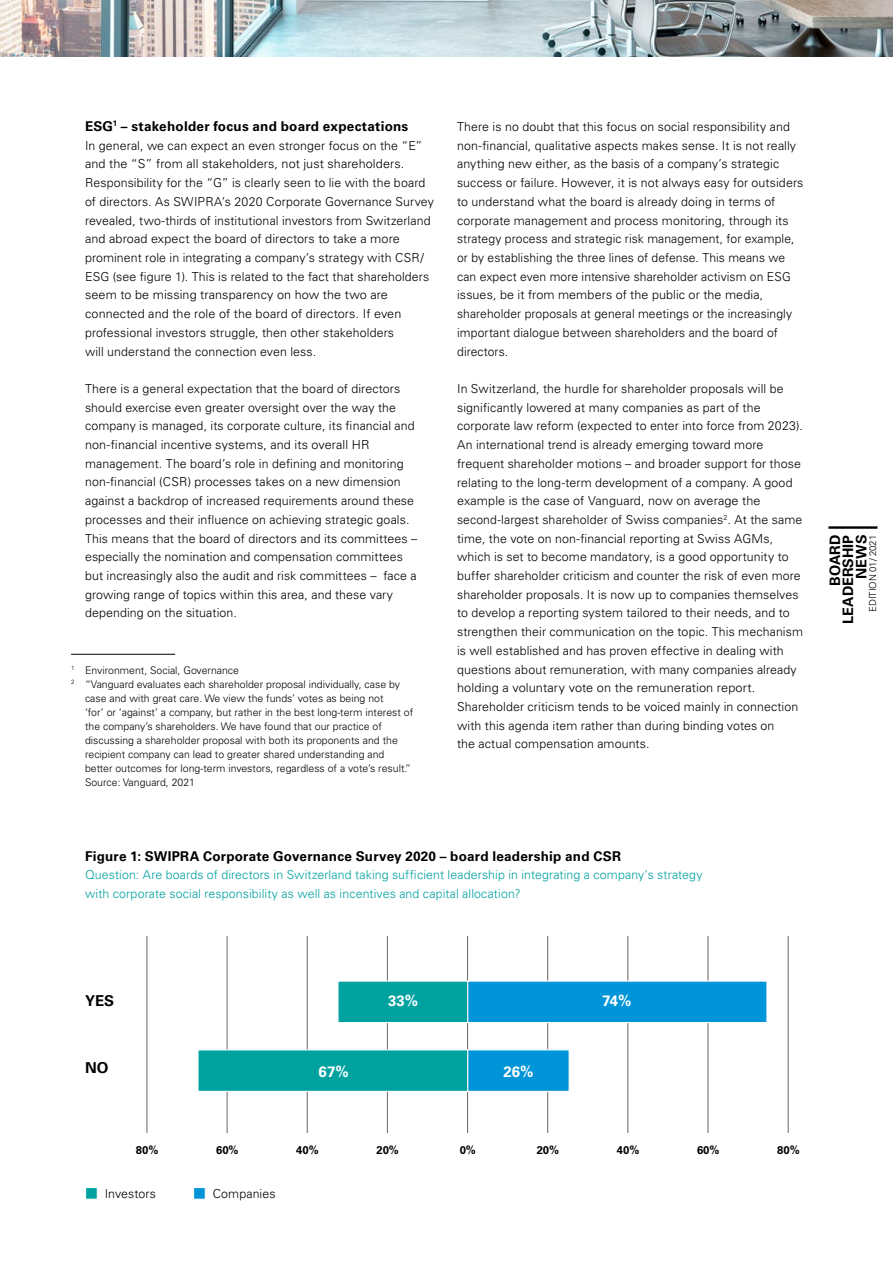
<style>
.page{position:relative;width:893px;height:1263px;background:#fff}
.page>*{position:absolute;margin:0;border:0;box-sizing:border-box;transform-origin:0 0}
.t1{font:700 15px "Univers LT Std";color:#fff}
.t2{font:700 15px "Univers LT Std";color:#000}
.t3{font:700 14.4px/13.2px "Univers LT Std";color:#000;text-align:right}
.t4{font:700 13.5px "Univers LT Std";letter-spacing:.02em;color:#000}
.t5{font:300 12.3px/18.8px "Univers LT Std";letter-spacing:.005em;color:#000}
.t6{font:300 12.3px/18.8px "Univers LT Std";letter-spacing:.01em;color:#00a2a0}
.t7{font:700 11.25px "Univers LT Std";color:#000}
.t8{font:300 10.5px "Univers LT Std";color:#000}
.t9{font:300 9.6px "Univers LT Std";color:#000}
</style>
<div class="page">
<hr style="left:547px;top:936px;width:1px;height:197px;background:#6a6762">
<hr style="left:147px;top:936px;width:1px;height:197px;background:#6a6762">
<hr style="left:227px;top:936px;width:1px;height:197px;background:#6a6762">
<hr style="left:307px;top:936px;width:1px;height:197px;background:#6a6762">
<hr style="left:387px;top:936px;width:1px;height:197px;background:#6a6762">
<hr style="left:467px;top:936px;width:1px;height:197px;background:#6a6762">
<hr style="left:628px;top:936px;width:1px;height:197px;background:#6a6762">
<hr style="left:708px;top:936px;width:1px;height:197px;background:#6a6762">
<hr style="left:788px;top:936px;width:1px;height:197px;background:#6a6762">
<div style="left:467px;top:1049px;width:103px;height:43px;background:#0095d8;border:1px solid #fff"></div>
<div style="left:197px;top:1049px;width:271px;height:43px;background:#00a2a0;border:1px solid #fff"></div>
<div style="left:337px;top:980px;width:131px;height:43px;background:#00a2a0;border:1px solid #fff"></div>
<div style="left:467px;top:980px;width:300px;height:43px;background:#0095d8;border:1px solid #fff"></div>
<div style="left:85px;top:1187px;width:13px;height:13px;background:#00a2a0;border:1px solid #fff"></div>
<div style="left:193px;top:1187px;width:13px;height:13px;background:#0095d8;border:1px solid #fff"></div>
<hr style="left:71px;top:654px;width:104px;height:1px;background:#000">
<img style="left:0;top:0;width:893px;height:56px">
<hr style="left:828px;top:526px;width:49px;height:3px;background:#000">
<p class="t4" style="left:85px;top:118px;width:325px">ESG<sup>1</sup> – stakeholder focus and board expectations</p>
<p class="t5" style="left:85px;top:136px;width:350px">In general, we can expect an even stronger focus on the “E” and the “S” from all stakeholders, not just shareholders.<br>Responsibility for the “G” is clearly seen to lie with the board of directors. As SWIPRA’s 2020 Corporate Governance Survey revealed, two-thirds of institutional investors from Switzerland and abroad expect the board of directors to take a more prominent role in integrating a company’s strategy with CSR/ ESG (see figure 1). This is related to the fact that shareholders seem to be missing transparency on how the two are connected and the role of the board of directors. If even professional investors struggle, then other stakeholders<br>will understand the connection even less.</p>
<p class="t5" style="left:85px;top:379px;width:334px">There is a general expectation that the board of directors should exercise even greater oversight over the way the company is managed, its corporate culture, its financial and non-financial incentive systems, and its overall HR management. The board’s role in defining and monitoring non-financial (CSR) processes takes on a new dimension against a backdrop of increased requirements around these processes and their influence on achieving strategic goals.<br>This means that the board of directors and its committees – especially the nomination and compensation committees but increasingly also the audit and risk committees – face a growing range of topics within this area, and these vary depending on the situation.</p>
<p class="t8" style="left:71px;top:663px;width:170px"><sup>1</sup> Environment, Social, Governance</p>
<p class="t8" style="left:71px;top:677px;width:330px"><sup>2</sup> “Vanguard evaluates each shareholder proposal individually, case by</p>
<p class="t8" style="left:85px;top:692px;width:300px">case and with great care. We view the funds’ votes as being not</p>
<p class="t8" style="left:85px;top:706px;width:330px">‘for’ or ‘against’ a company, but rather in the best long-term interest of</p>
<p class="t8" style="left:85px;top:720px;width:298px">the company’s shareholders. We have found that our practice of</p>
<p class="t8" style="left:85px;top:734px;width:314px">discussing a shareholder proposal with both its proponents and the</p>
<p class="t8" style="left:85px;top:748px;width:301px">recipient company can lead to greater shared understanding and</p>
<p class="t8" style="left:85px;top:762px;width:327px">better outcomes for long-term investors, regardless of a vote’s result.”</p>
<p class="t8" style="left:85px;top:776px;width:112px">Source: Vanguard, 2021</p>
<p class="t5" style="left:457px;top:117px;width:348px">There is no doubt that this focus on social responsibility and non-financial, qualitative aspects makes sense. It is not really anything new either, as the basis of a company’s strategic success or failure. However, it is not always easy for outsiders to understand what the board is already doing in terms of corporate management and process monitoring, through its strategy process and strategic risk management, for example, or by establishing the three lines of defense. This means we can expect even more intensive shareholder activism on ESG issues, be it from members of the public or the media, shareholder proposals at general meetings or the increasingly important dialogue between shareholders and the board of directors.</p>
<p class="t5" style="left:457px;top:379px;width:347px">In Switzerland, the hurdle for shareholder proposals will be significantly lowered at many companies as part of the corporate law reform (expected to enter into force from 2023).<br>An international trend is already emerging toward more frequent shareholder motions – and broader support for those relating to the long-term development of a company. A good example is the case of Vanguard, now on average the second-largest shareholder of Swiss companies<sup>2</sup>. At the same time, the vote on non-financial reporting at Swiss AGMs, which is set to become mandatory, is a good opportunity to buffer shareholder criticism and counter the risk of even more shareholder proposals. It is now up to companies themselves to develop a reporting system tailored to their needs, and to strengthen their communication on the topic. This mechanism is well established and has proven effective in dealing with questions about remuneration, with many companies already holding a voluntary vote on the remuneration report.<br>Shareholder criticism tends to be voiced mainly in connection with this agenda item rather than during binding votes on<br>the actual compensation amounts.</p>
<p class="t4" style="left:85px;top:848px;width:537px">Figure 1: SWIPRA Corporate Governance Survey 2020 – board leadership and CSR</p>
<p class="t6" style="left:85px;top:866px;width:619px">Question: Are boards of directors in Switzerland taking sufficient leadership in integrating a company’s strategy with corporate social responsibility as well as incentives and capital allocation?</p>
<p class="t3" style="left:828px;top:623px;width:90px;rotate:-90deg">BOARD<br>LEADERSHIP<br>NEWS</p>
<p class="t9" style="left:867px;top:612px;width:79px;rotate:-90deg">EDITION 01/ 2021</p>
<p class="t2" style="left:85px;top:992px;width:31px">YES</p>
<p class="t2" style="left:85px;top:1059px;width:25px">NO</p>
<p class="t1" style="left:319px;top:1062px;width:32px">67%</p>
<p class="t1" style="left:388px;top:992px;width:32px">33%</p>
<p class="t1" style="left:504px;top:1062px;width:32px">26%</p>
<p class="t1" style="left:602px;top:992px;width:31px">74%</p>
<p class="t7" style="left:136px;top:1143px;width:24px">80%</p>
<p class="t7" style="left:216px;top:1143px;width:24px">60%</p>
<p class="t7" style="left:296px;top:1143px;width:24px">40%</p>
<p class="t7" style="left:376px;top:1143px;width:24px">20%</p>
<p class="t7" style="left:460px;top:1143px;width:18px">0%</p>
<p class="t7" style="left:537px;top:1143px;width:24px">20%</p>
<p class="t7" style="left:617px;top:1143px;width:24px">40%</p>
<p class="t7" style="left:697px;top:1143px;width:24px">60%</p>
<p class="t7" style="left:777px;top:1143px;width:24px">80%</p>
<p class="t5" style="left:105px;top:1184px;width:53px">Investors</p>
<p class="t5" style="left:213px;top:1184px;width:64px">Companies</p>
</div>
